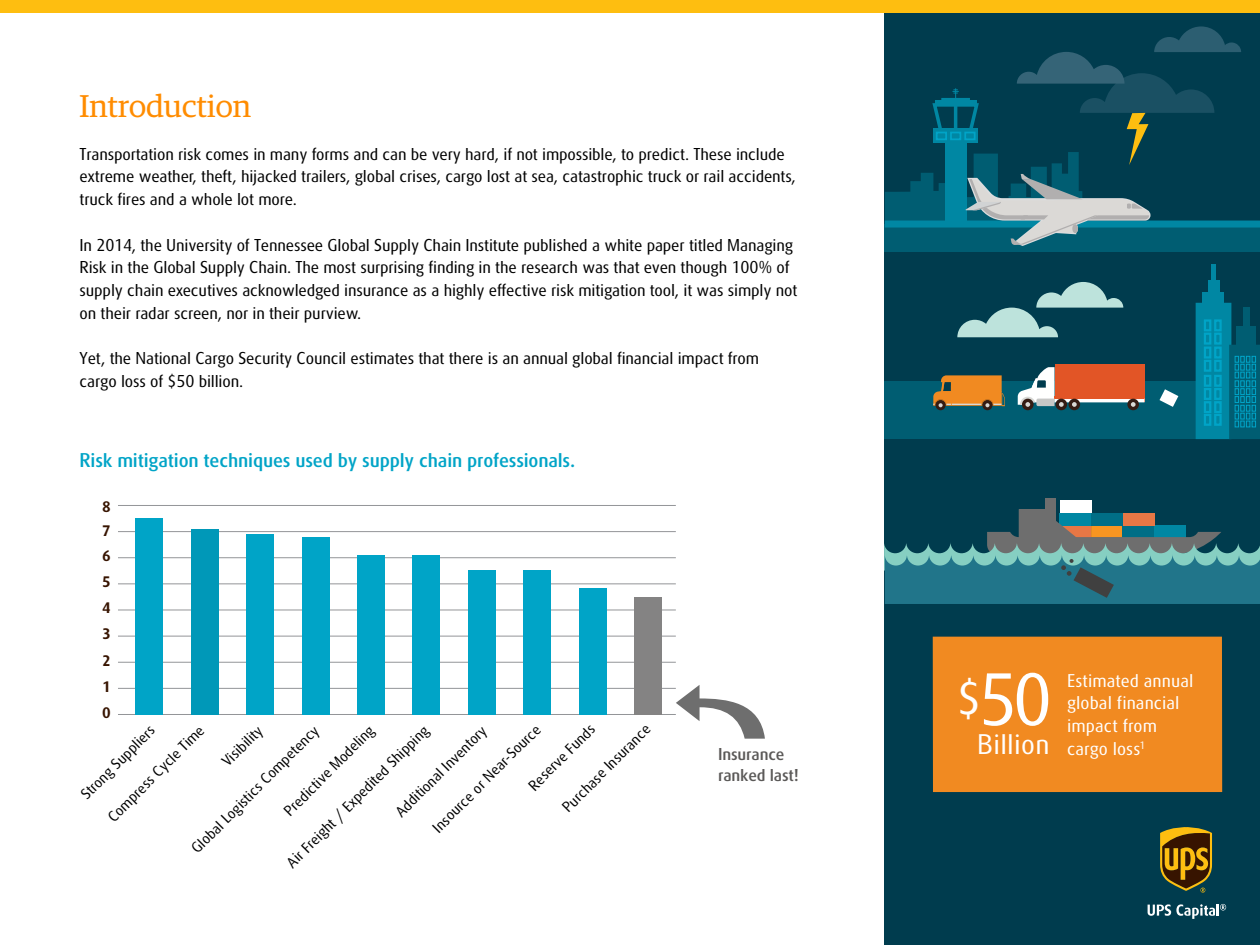
<style>
.page{position:relative;width:1260px;height:945px;background:#fff}
.page>*{position:absolute;margin:0;border:0;box-sizing:border-box;transform-origin:0 0}
.t1{font:71.75px "UPS Sans";color:#fff}
.t2{font:31.5px "Guardian Egyp";color:#ff8c00}
.t3{font:27.47px "UPS Sans";letter-spacing:.01em;color:#fff}
.t4{font:500 19.25px "UPS Sans";letter-spacing:-.01em;color:#00a4c7}
.t5{font:17.85px/22.8px "UPS Sans";letter-spacing:.005em;color:#fff}
.t6{font:16.62px/22.8px "UPS Sans";letter-spacing:-.01em;color:#000}
.t7{font:500 16.62px/21px "UPS Sans";letter-spacing:-.01em;color:#5b5958}
.t8{font:14.7px "UPS Sans";color:#000}
.t9{font:700 14.7px/26.2px "UPS Sans";color:#371400;text-align:justify}
.s1{font-size:46.55px}
</style>
<div class="page">
<div style="left:885px;top:0;width:375px;height:945px;background:#003c4e"></div>
<div style="left:885px;top:381px;width:375px;height:58px;background:#005d72"></div>
<div style="left:1196px;top:303px;width:35px;height:136px;background:#0087a3"></div>
<div style="left:1204px;top:401px;width:7px;height:12px;border:2px solid #00a4c7"></div>
<div style="left:1204px;top:414px;width:7px;height:12px;border:2px solid #00a4c7"></div>
<div style="left:1204px;top:375px;width:7px;height:12px;border:2px solid #00a4c7"></div>
<div style="left:1204px;top:388px;width:7px;height:12px;border:2px solid #00a4c7"></div>
<div style="left:1214px;top:375px;width:8px;height:12px;border:2px solid #00a4c7"></div>
<div style="left:1214px;top:388px;width:8px;height:12px;border:2px solid #00a4c7"></div>
<div style="left:1204px;top:347px;width:7px;height:12px;border:2px solid #00a4c7"></div>
<div style="left:1204px;top:360px;width:7px;height:12px;border:2px solid #00a4c7"></div>
<div style="left:1214px;top:347px;width:8px;height:12px;border:2px solid #00a4c7"></div>
<div style="left:1214px;top:360px;width:8px;height:12px;border:2px solid #00a4c7"></div>
<div style="left:1204px;top:319px;width:7px;height:12px;border:2px solid #00a4c7"></div>
<div style="left:1204px;top:333px;width:7px;height:12px;border:2px solid #00a4c7"></div>
<div style="left:1214px;top:319px;width:8px;height:12px;border:2px solid #00a4c7"></div>
<div style="left:1214px;top:333px;width:8px;height:12px;border:2px solid #00a4c7"></div>
<div style="left:1214px;top:401px;width:8px;height:12px;border:2px solid #00a4c7"></div>
<div style="left:1214px;top:414px;width:8px;height:12px;border:2px solid #00a4c7"></div>
<div style="left:1202px;top:292px;width:21px;height:15px;background:#0087a3"></div>
<div style="left:1208px;top:280px;width:11px;height:15px;background:#0087a3"></div>
<div style="left:1211px;top:265px;width:5px;height:15px;background:#0087a3"></div>
<div style="left:1229px;top:345px;width:31px;height:94px;background:#005d72"></div>
<svg style="left:1235px;top:356px;width:21px;height:71px"></svg>
<div style="left:1236px;top:326px;width:20px;height:19px;background:#005d72"></div>
<div style="left:1243px;top:308px;width:7px;height:19px;background:#005d72"></div>
<svg style="left:982px;top:400px;width:10px;height:10px"></svg>
<svg style="left:936px;top:400px;width:10px;height:10px"></svg>
<svg style="left:933px;top:375px;width:72px;height:32px"></svg>
<div style="left:1055px;top:365px;width:89px;height:37px;background:#e25526"></div>
<hr style="left:1055px;top:399px;width:89px;height:3px;background:#fff">
<div style="left:1127px;top:399px;width:12px;height:11px;background:#351c14;border-radius:50%"></div>
<svg style="left:1131px;top:402px;width:5px;height:5px"></svg>
<div style="left:1069px;top:399px;width:11px;height:11px;background:#351c14;border-radius:50%"></div>
<svg style="left:1072px;top:402px;width:5px;height:5px"></svg>
<div style="left:1056px;top:399px;width:11px;height:11px;background:#351c14;border-radius:50%"></div>
<div style="left:1022px;top:399px;width:12px;height:11px;background:#351c14;border-radius:50%"></div>
<svg style="left:1018px;top:367px;width:46px;height:40px"></svg>
<svg style="left:1160px;top:389px;width:18px;height:18px"></svg>
<svg style="left:957px;top:282px;width:166px;height:55px"></svg>
<svg style="left:1148px;top:904px;width:78px;height:15px"></svg>
<svg style="left:1160px;top:827px;width:52px;height:66px"></svg>
<div style="left:1060px;top:501px;width:31px;height:12px;background:#fff"></div>
<div style="left:1045px;top:498px;width:11px;height:11px;background:#6e6e6e"></div>
<svg style="left:884px;top:509px;width:376px;height:95px"></svg>
<div style="left:885px;top:224px;width:375px;height:28px;background:#005d72"></div>
<div style="left:933px;top:637px;width:289px;height:155px;background:#f18a21"></div>
<hr style="left:118px;top:714px;width:558px;height:1px;background:#939598">
<hr style="left:118px;top:636px;width:558px;height:1px;background:#939598">
<hr style="left:118px;top:557px;width:558px;height:1px;background:#939598">
<hr style="left:118px;top:688px;width:558px;height:1px;background:#939598">
<hr style="left:118px;top:610px;width:558px;height:1px;background:#939598">
<hr style="left:118px;top:531px;width:558px;height:1px;background:#939598">
<hr style="left:118px;top:662px;width:558px;height:1px;background:#939598">
<hr style="left:118px;top:583px;width:558px;height:1px;background:#939598">
<hr style="left:118px;top:505px;width:558px;height:1px;background:#939598">
<div style="left:136px;top:518px;width:27px;height:196px;background:#00a4c7"></div>
<div style="left:357px;top:555px;width:28px;height:159px;background:#00a4c7"></div>
<div style="left:247px;top:534px;width:27px;height:180px;background:#00a4c7"></div>
<div style="left:468px;top:570px;width:27px;height:144px;background:#00a4c7"></div>
<div style="left:579px;top:588px;width:27px;height:126px;background:#00a4c7"></div>
<div style="left:191px;top:529px;width:27px;height:185px;background:#0098b8"></div>
<div style="left:413px;top:555px;width:27px;height:159px;background:#00a4c7"></div>
<div style="left:302px;top:537px;width:27px;height:177px;background:#00a4c7"></div>
<div style="left:524px;top:570px;width:27px;height:144px;background:#00a4c7"></div>
<div style="left:635px;top:597px;width:27px;height:117px;background:#848383"></div>
<svg style="left:676px;top:685px;width:89px;height:54px"></svg>
<div style="left:885px;top:221px;width:375px;height:7px;background:#0087a3"></div>
<svg style="left:885px;top:26px;width:356px;height:220px"></svg>
<div style="left:0;top:0;width:1260px;height:12px;background:#febe10"></div>
<h2 class="t2" style="left:80px;top:84px;width:173px">Introduction</h2>
<p class="t6" style="left:80px;top:142px;width:718px">Transportation risk comes in many forms and can be very hard, if not impossible, to predict. These include extreme weather, theft, hijacked trailers, global crises, cargo lost at sea, catastrophic truck or rail accidents, truck fires and a whole lot more.</p>
<p class="t6" style="left:80px;top:233px;width:719px">In 2014, the University of Tennessee Global Supply Chain Institute published a white paper titled Managing Risk in the Global Supply Chain. The most surprising finding in the research was that even though 100% of supply chain executives acknowledged insurance as a highly effective risk mitigation tool, it was simply not on their radar screen, nor in their purview.</p>
<p class="t6" style="left:80px;top:347px;width:681px">Yet, the National Cargo Security Council estimates that there is an annual global financial impact from cargo loss of $50 billion.</p>
<p class="t4" style="left:80px;top:449px;width:497px">Risk mitigation techniques used by supply chain professionals.</p>
<p class="t9" style="left:102px;top:494px;width:10px;line-height:24.5px">8<br>7<br>6</p>
<p class="t9" style="left:102px;top:569px;width:10px">5<br>4<br>3<br>2<br>1<br>0</p>
<p class="t8" style="left:77px;top:791px;width:99px;rotate:-45deg">Strong Suppliers</p>
<p class="t8" style="left:559px;top:804px;width:119px;rotate:-45deg">Purchase Insurance</p>
<p class="t8" style="left:525px;top:782px;width:88px;rotate:-45deg">Reserve Funds</p>
<p class="t8" style="left:429px;top:824px;width:147px;rotate:-45deg">Insource or Near-Source</p>
<p class="t8" style="left:104px;top:813px;width:131px;rotate:-45deg">Compress Cycle Time</p>
<p class="t8" style="left:218px;top:758px;width:52px;rotate:-45deg">Visibility</p>
<p class="t8" style="left:283px;top:859px;width:195px;rotate:-45deg">Air Freight / Expedited Shipping</p>
<p class="t8" style="left:280px;top:807px;width:122px;rotate:-45deg">Predictive Modeling</p>
<p class="t8" style="left:188px;top:845px;width:175px;rotate:-45deg">Global Logistics Competency</p>
<p class="t8" style="left:392px;top:808px;width:123px;rotate:-45deg">Additional Inventory</p>
<p class="t7" style="left:718px;top:744px;width:82px">Insurance ranked last!</p>
<h1 class="t1" style="left:956px;top:658px;width:97px"><span class="s1">$</span>50</h1>
<h3 class="t3" style="left:977px;top:729px;width:74px">Billion</h3>
<p class="t5" style="left:1067px;top:669px;width:128px">Estimated annual global financial impact from cargo loss<sup>1</sup></p>
</div>
